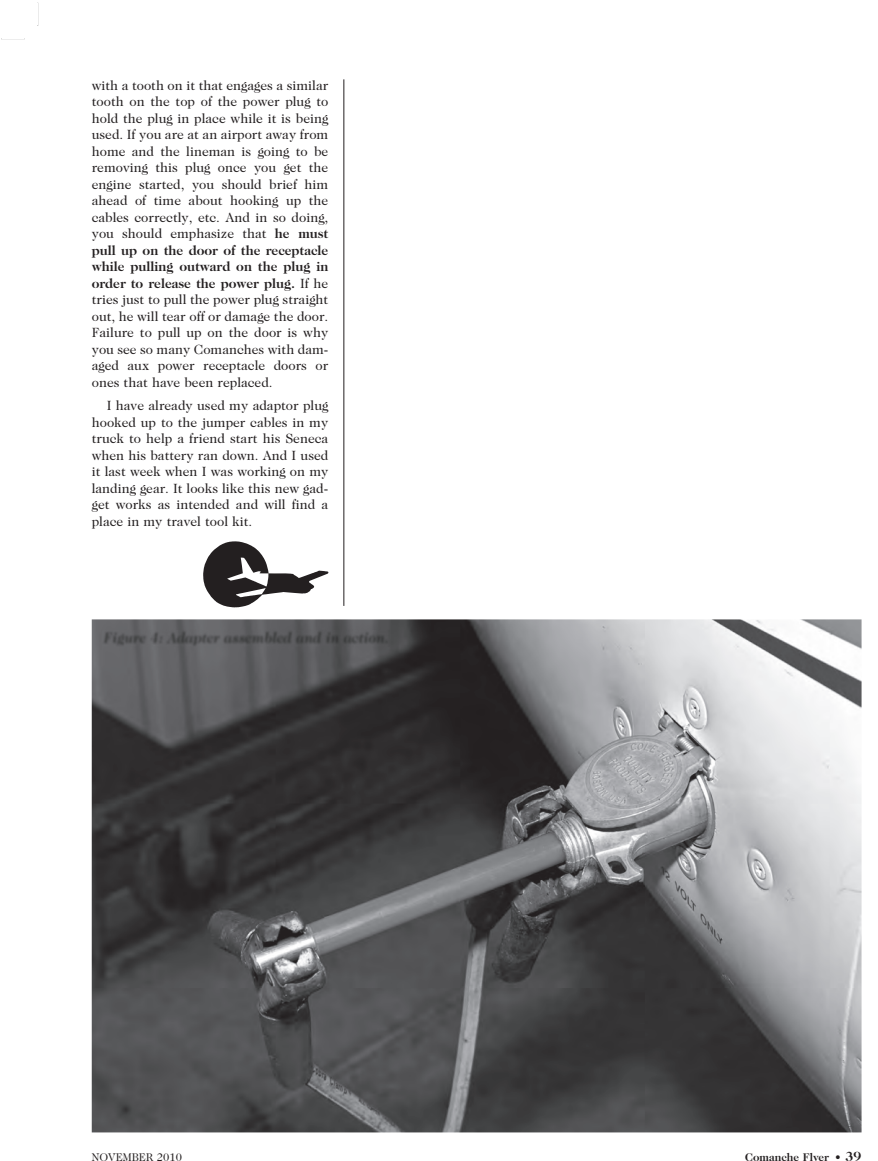
<style>
.page{position:relative;width:878px;height:1161px;background:#fff}
.page>*{position:absolute;margin:0;border:0;box-sizing:border-box;transform-origin:0 0}
.t1{font:13.5px/16.5px "Caslon Two Twenty Four";color:#231f20;text-align:justify}
.t2{font:700 11.25px "Caslon Two Twenty Four";color:#231f20}
.t3{font:11.25px "Caslon Two Twenty Four";color:#231f20}
.s1{font-weight:700}
.s2{font-size:13.5px}
</style>
<div class="page">
<svg style="left:203px;top:541px;width:125px;height:66px"></svg>
<hr style="left:343px;top:79px;width:1px;height:527px;background:#231f20">
<img style="left:92px;top:619px;width:769px;height:513px">
<p class="t1" style="left:92px;top:77px;width:238px">with a tooth on it that engages a similar tooth on the top of the power plug to hold the plug in place while it is being used. If you are at an airport away from home and the lineman is going to be removing this plug once you get the engine started, you should brief him ahead of time about hooking up the cables correctly, etc. And in so doing, you should emphasize that <span class="s1">he must pull up on the door of the receptacle while pulling outward on the plug in order to release the power plug.</span> If he tries just to pull the power plug straight out, he will tear off or damage the door.<br>Failure to pull up on the door is why you see so many Comanches with dam&shy;aged aux power receptacle doors or ones that have been replaced.</p>
<p class="t1" style="left:92px;top:397px;width:238px;text-indent:15px">I have already used my adaptor plug hooked up to the jumper cables in my truck to help a friend start his Seneca when his battery ran down. And I used it last week when I was working on my landing gear. It looks like this new gad&shy;get works as intended and will find a place in my travel tool kit.</p>
<p class="t3" style="left:92px;top:1151px;width:92px">NOVEMBER 2010</p>
<p class="t2" style="left:745px;top:1151px;width:118px">Comanche Flyer • <span class="s2">39</span></p>
</div>
